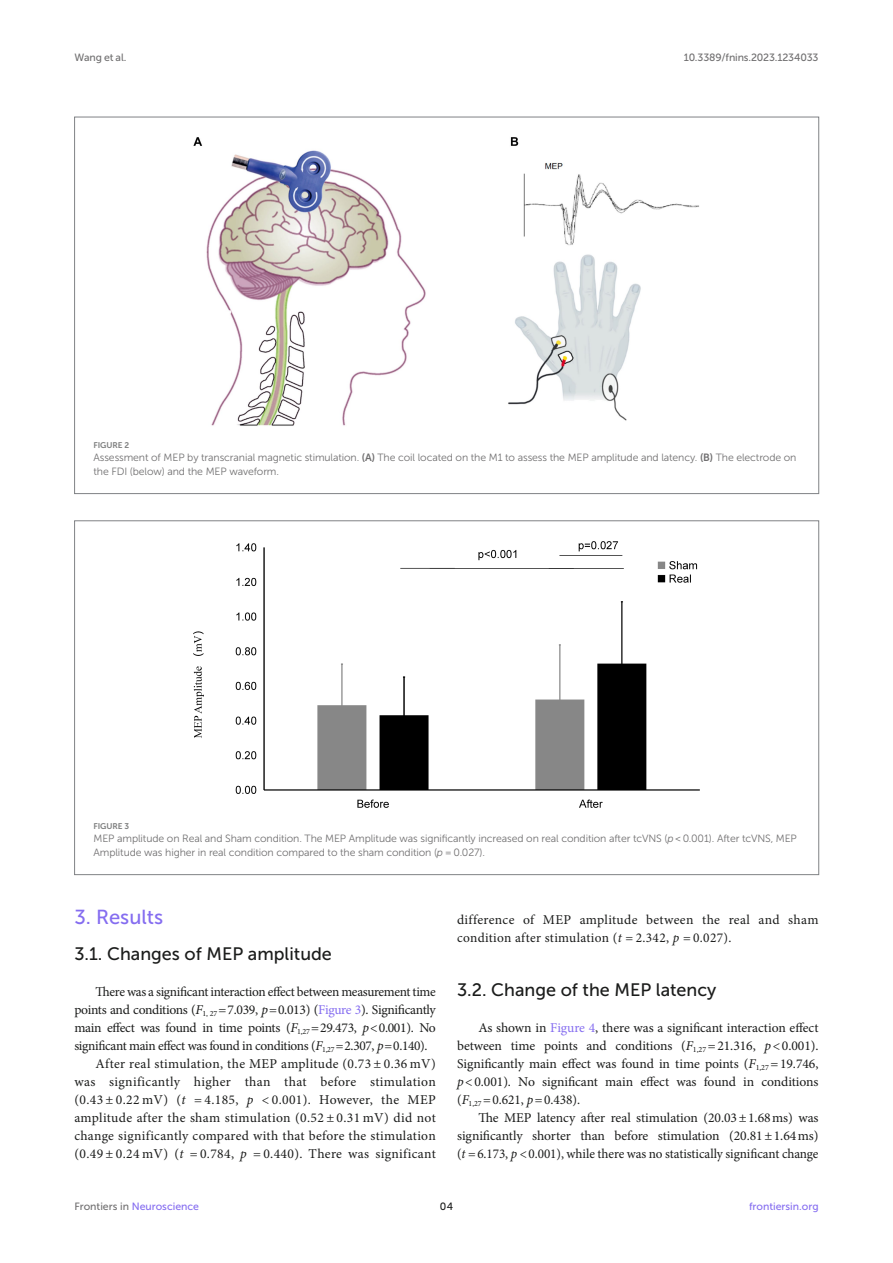
<style>
.page{position:relative;width:893px;height:1263px;background:#fff}
.page>*{position:absolute;margin:0;border:0;box-sizing:border-box;transform-origin:0 0}
.HEAD_1{font:20.25px "Museo Sans 500";color:#856df0}
.HEAD_2_after_HEAD_1{font:18px "Museo Sans 500";color:#1b1c1b}
.HEAD_2{font:18px "Museo Sans 500";color:#1b1c1b}
.TEXT{font:13.5px/18px "Minion Pro";letter-spacing:.02em;color:#1b1c1b;text-align:justify}
.TEXT_FLUSH{font:13.5px/18px "Minion Pro";letter-spacing:-.02em;color:#1b1c1b;text-align:justify}
.FIG_LEG{font:10.5px/13.5px "Museo Sans 300";letter-spacing:-.01em;color:#706f70}
.t1{font:10.5px "Museo Sans 500";color:#856df0}
.t2{font:10.5px "Museo Sans 500";letter-spacing:-.015em;color:#706f70}
.t3{font:10.5px "Museo Sans 500";color:#1b1c1b}
.FIG_HD{font:8.25px "Museo Sans 700";letter-spacing:-.01em;color:#7e7f7f}
.s1{font-family:"Museo Sans 700"}
.s2{font-style:italic}
.s3{color:#856df0}
.s4{color:#706f70}
</style>
<div class="page">
<img style="left:193px;top:137px;width:506px;height:289px">
<img style="left:193px;top:541px;width:507px;height:267px">
<p class="t2" style="left:74px;top:51px;width:53px">Wang et al.</p>
<p class="t2" style="left:684px;top:51px;width:136px">10.3389/fnins.2023.1234033</p>
<p class="FIG_HD" style="left:94px;top:440px;width:37px">FIGURE 2</p>
<p class="FIG_LEG" style="left:94px;top:451px;width:704px">Assessment of MEP by transcranial magnetic stimulation. <span class="s1">(A)</span> The coil located on the M1 to assess the MEP amplitude and latency. <span class="s1">(B)</span> The electrode on the FDI (below) and the MEP waveform.</p>
<p class="FIG_HD" style="left:94px;top:821px;width:37px">FIGURE 3</p>
<p class="FIG_LEG" style="left:94px;top:832px;width:705px">MEP amplitude on Real and Sham condition. The MEP Amplitude was significantly increased on real condition after tcVNS (<span class="s2">p</span> &lt; 0.001). After tcVNS, MEP<br>Amplitude was higher in real condition compared to the sham condition (<span class="s2">p</span> = 0.027).</p>
<p class="HEAD_1" style="left:74px;top:906px;width:90px">3. Results</p>
<p class="HEAD_2_after_HEAD_1" style="left:74px;top:944px;width:259px">3.1. Changes of MEP amplitude</p>
<p class="TEXT_FLUSH" style="left:74px;top:983px;width:363px;text-indent:21px">There was a significant interaction effect between measurement time points and conditions (<span class="s2">F</span><sub>1,</sub> <sub>27</sub> =7.039, <span class="s2">p</span>=0.013) (<span class="s3">Figure 3</span>). Significantly main effect was found in time points (<span class="s2">F</span><sub>1,27</sub> =29.473, <span class="s2">p</span>&lt;0.001). No significant main effect was found in conditions (<span class="s2">F</span><sub>1,27</sub> =2.307, <span class="s2">p</span>=0.140).</p>
<p class="TEXT" style="left:74px;top:1055px;width:363px;text-indent:21px">After real stimulation, the MEP amplitude (0.73 ± 0.36 mV) was significantly higher than that before stimulation (0.43 ± 0.22 mV) (<span class="s2">t</span> = 4.185, <span class="s2">p</span> &lt; 0.001). However, the MEP amplitude after the sham stimulation (0.52 ± 0.31 mV) did not change significantly compared with that before the stimulation (0.49 ± 0.24 mV) (<span class="s2">t</span> = 0.784, <span class="s2">p</span> = 0.440). There was significant</p>
<p class="TEXT" style="left:457px;top:911px;width:363px">difference of MEP amplitude between the real and sham condition after stimulation (<span class="s2">t</span> = 2.342, <span class="s2">p</span> = 0.027).</p>
<p class="HEAD_2" style="left:457px;top:980px;width:261px">3.2. Change of the MEP latency</p>
<p class="TEXT_FLUSH" style="left:457px;top:1019px;width:363px;text-indent:21px">As shown in <span class="s3">Figure 4</span>, there was a significant interaction effect between time points and conditions (<span class="s2">F</span><sub>1,27</sub> =21.316, <span class="s2">p</span>&lt;0.001).<br>Significantly main effect was found in time points (<span class="s2">F</span><sub>1,27</sub> =19.746, <span class="s2">p</span>&lt;0.001). No significant main effect was found in conditions (<span class="s2">F</span><sub>1,27</sub> =0.621, <span class="s2">p</span>=0.438).</p>
<p class="TEXT" style="left:457px;top:1109px;width:363px;text-indent:21px">The MEP latency after real stimulation (20.03±1.68ms) was significantly shorter than before stimulation (20.81±1.64ms) (<span class="s2">t</span> =6.173, <span class="s2">p</span> &lt;0.001), while there was no statistically significant change</p>
<p class="t1" style="left:74px;top:1200px;width:126px"><span class="s4">Frontiers in</span> Neuroscience</p>
<p class="t3" style="left:440px;top:1200px;width:15px">04</p>
<p class="t1" style="left:749px;top:1200px;width:71px">frontiersin.org</p>
</div>
